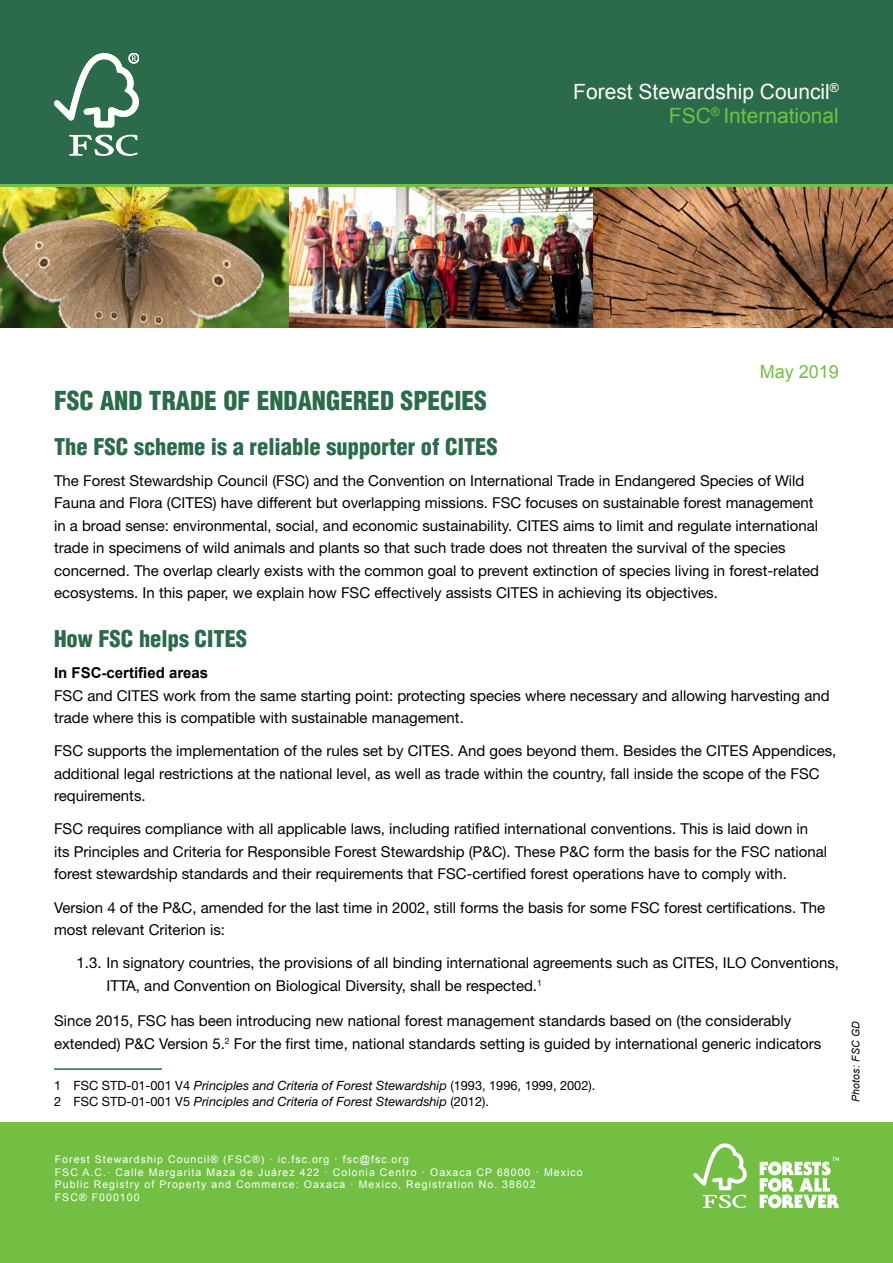
<style>
.page{position:relative;width:893px;height:1263px;background:#fff}
.page>*{position:absolute;margin:0;border:0;box-sizing:border-box;transform-origin:0 0}
.t1{font:900 condensed 25.5px "Helvetica";color:#2b6a4a}
.Heading_1{font:900 condensed 22.5px "Helvetica";color:#2b6a4a}
.t2{font:21px "Arial";color:#fff}
.t3{font:21px "Arial";color:#72bf44}
.t4{font:18px "Arial";color:#72bf44}
.Body{font:15px/22.5px "Helvetica Neue";color:#000}
.Indented_numbered_li{font:15px/22.5px "Helvetica Neue";color:#000}
.Heading_2{font:700 15px "Arial";color:#000}
.Footnote_new{font:italic 12.75px "Helvetica Neue";color:#000}
.t5{font:10.5px "Arial";letter-spacing:.1em;color:#fff}
.t6{font:italic 10.5px "Arial";letter-spacing:.02em;color:#000}
.s1{font-style:normal}
</style>
<div class="page">
<div style="left:0;top:0;width:893px;height:186px;background:#2b6a4a"></div>
<hr style="left:0;top:184px;width:893px;height:3px;background:#72bf44">
<hr style="left:54px;top:1068px;width:108px;height:2px;background:#2b6a4a">
<img style="left:0;top:187px;width:893px;height:140px">
<div style="left:0;top:1122px;width:893px;height:141px;background:#72bf44"></div>
<svg style="left:693px;top:1143px;width:54px;height:65px"></svg>
<svg style="left:759px;top:1157px;width:80px;height:51px"></svg>
<svg style="left:69px;top:135px;width:69px;height:21px"></svg>
<svg style="left:54px;top:53px;width:85px;height:74px"></svg>
<p class="t2" style="left:573px;top:78px;width:267px">Forest Stewardship Council<sup>®</sup></p>
<p class="t3" style="left:669px;top:102px;width:171px">FSC<sup>®</sup> International</p>
<p class="t4" style="left:760px;top:360px;width:81px">May 2019</p>
<p class="t1" style="left:54px;top:385px;width:434px">FSC AND TRADE OF ENDANGERED SPECIES</p>
<p class="Heading_1" style="left:54px;top:432px;width:445px">The FSC scheme is a reliable supporter of CITES</p>
<p class="Body" style="left:54px;top:469px;width:767px">The Forest Stewardship Council (FSC) and the Convention on International Trade in Endangered Species of Wild Fauna and Flora (CITES) have different but overlapping missions. FSC focuses on sustainable forest management in a broad sense: environmental, social, and economic sustainability. CITES aims to limit and regulate international trade in specimens of wild animals and plants so that such trade does not threaten the survival of the species concerned. The overlap clearly exists with the common goal to prevent extinction of species living in forest-related ecosystems. In this paper, we explain how FSC effectively assists CITES in achieving its objectives.</p>
<p class="Heading_1" style="left:54px;top:625px;width:195px">How FSC helps CITES</p>
<p class="Heading_2" style="left:54px;top:663px;width:156px">In FSC-certified areas</p>
<p class="Body" style="left:54px;top:684px;width:777px">FSC and CITES work from the same starting point: protecting species where necessary and allowing harvesting and trade where this is compatible with sustainable management.</p>
<p class="Body" style="left:54px;top:739px;width:784px">FSC supports the implementation of the rules set by CITES. And goes beyond them. Besides the CITES Appendices, additional legal restrictions at the national level, as well as trade within the country, fall inside the scope of the FSC requirements.</p>
<p class="Body" style="left:54px;top:818px;width:775px">FSC requires compliance with all applicable laws, including ratified international conventions. This is laid down in its Principles and Criteria for Responsible Forest Stewardship (P&amp;C). These P&amp;C form the basis for the FSC national forest stewardship standards and their requirements that FSC-certified forest operations have to comply with.</p>
<p class="Body" style="left:54px;top:896px;width:773px">Version 4 of the P&amp;C, amended for the last time in 2002, still forms the basis for some FSC forest certifications. The most relevant Criterion is:</p>
<p class="Indented_numbered_li" style="left:106px;top:951px;width:734px;text-indent:-30px">1.3. In signatory countries, the provisions of all binding international agreements such as CITES, ILO Conventions,<br>ITTA, and Convention on Biological Diversity, shall be respected.<sup>1</sup></p>
<p class="Body" style="left:54px;top:1009px;width:769px">Since 2015, FSC has been introducing new national forest management standards based on (the considerably extended) P&amp;C Version 5.<sup>2</sup> For the first time, national standards setting is guided by international generic indicators</p>
<p class="Footnote_new" style="left:54px;top:1078px;width:543px"><span class="s1">1 FSC STD-01-001 V4</span> Principles and Criteria of Forest Stewardship <span class="s1">(1993, 1996, 1999, 2002).</span></p>
<p class="Footnote_new" style="left:54px;top:1094px;width:436px"><span class="s1">2 FSC STD-01-001 V5</span> Principles and Criteria of Forest Stewardship <span class="s1">(2012).</span></p>
<p class="t6" style="left:849px;top:1102px;width:82px;rotate:-90deg">Photos: FSC GD</p>
<p class="t5" style="left:55px;top:1152px;width:356px">Forest Stewardship Council® (FSC®) · ic.fsc.org · fsc@fsc.org</p>
<p class="t5" style="left:55px;top:1165px;width:529px">FSC A.C.· Calle Margarita Maza de Juárez 422 · Colonia Centro · Oaxaca CP 68000 · Mexico</p>
<p class="t5" style="left:55px;top:1178px;width:482px">Public Registry of Property and Commerce: Oaxaca · Mexico, Registration No. 38602</p>
<p class="t5" style="left:55px;top:1190px;width:86px">FSC® F000100</p>
</div>
